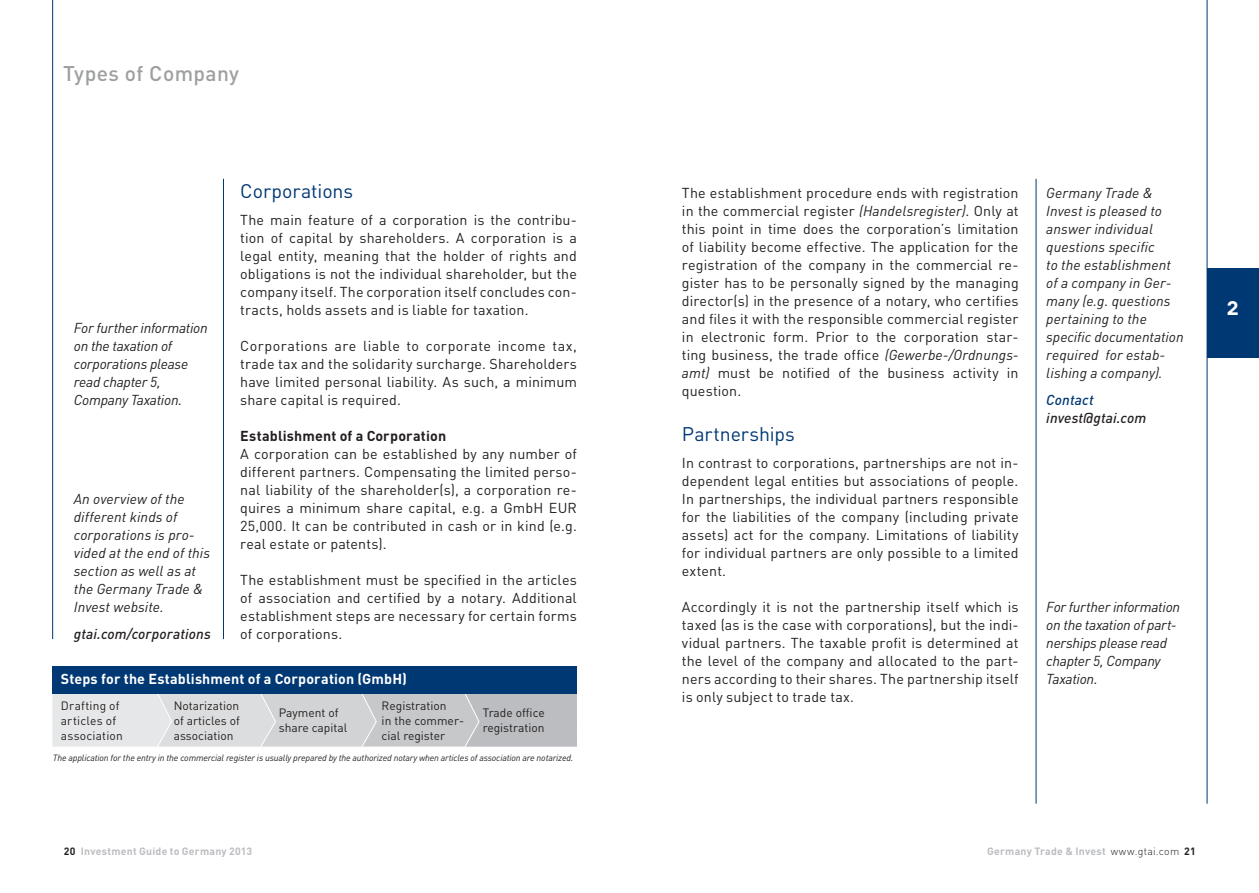
<style>
.page{position:relative;width:1259px;height:893px;background:#fff}
.page>*{position:absolute;margin:0;border:0;box-sizing:border-box;transform-origin:0 0}
.t1{font:22.5px "DIN Bold Alternate";color:#fff}
.t2{font:500 21px "DIN";letter-spacing:.02em;color:#9d9fa1}
.t3{font:19.5px "DIN";letter-spacing:-.005em;color:#003874}
.t4{font:14.25px/18px "DIN";letter-spacing:.01em;color:#231f20;text-align:justify}
.t5{font:italic 14.25px/18px "DIN";color:#231f20}
.t6{font:italic 14.25px/18px "DIN";letter-spacing:-.02em;color:#231f20}
.t7{font:700 14.25px "DIN";letter-spacing:.01em;color:#fff}
.t8{font:italic 500 14.25px "DIN";letter-spacing:.01em;color:#231f20}
.t9{font:700 14.25px "DIN";letter-spacing:.01em;color:#231f20}
.t10{font:italic 500 14.25px "DIN";letter-spacing:.005em;color:#003874}
.t11{font:12px/15px "DIN";color:#231f20}
.t12{font:700 10.5px "DIN";letter-spacing:.02em;color:#bbbdc0}
.t13{font:italic 9px "DIN";letter-spacing:-.015em;color:#231f20}
.s1{color:#231f20}
.s2{font-style:italic}
.s3{font-weight:300;color:#231f20}
</style>
<div class="page">
<hr style="left:1206px;top:0;width:1px;height:804px;background:#003874">
<hr style="left:1035px;top:179px;width:1px;height:625px;background:#003874">
<div style="left:1207px;top:268px;width:52px;height:89px;background:#003874"></div>
<hr style="left:223px;top:179px;width:1px;height:460px;background:#003874">
<hr style="left:52px;top:0;width:1px;height:639px;background:#003874">
<div style="left:461px;top:693px;width:116px;height:54px;background:#bbbdc0"></div>
<div style="left:460px;top:692px;width:118px;height:56px;border:2px solid #fff"></div>
<svg style="left:52px;top:693px;width:428px;height:55px;background:#d3d6d8"></svg>
<div style="left:52px;top:666px;width:525px;height:27px;background:#003874"></div>
<h2 class="t2" style="left:63px;top:66px;width:177px">Types of Company</h2>
<p class="t6" style="left:74px;top:321px;width:135px">For further information on the taxation of corporations please read chapter 5,<br>Company Taxation.</p>
<p class="t5" style="left:74px;top:492px;width:138px">An overview of the different kinds of corporations is pro&shy;vided at the end of this section as well as at the Germany Trade &amp;<br>Invest website.</p>
<p class="t8" style="left:74px;top:629px;width:138px">gtai.com/corporations</p>
<h3 class="t3" style="left:240px;top:184px;width:114px">Corporations</h3>
<p class="t4" style="left:240px;top:213px;width:338px">The main feature of a corporation is the contribu&shy;tion of capital by shareholders. A corporation is a legal entity, meaning that the holder of rights and obligations is not the individual shareholder, but the company itself. The corporation itself concludes con&shy;tracts, holds assets and is liable for taxation.</p>
<p class="t4" style="left:240px;top:339px;width:338px">Corporations are liable to corporate income tax, trade tax and the solidarity surcharge. Shareholders have limited personal liability. As such, a minimum share capital is required.</p>
<p class="t9" style="left:240px;top:431px;width:207px">Establishment of a Corporation</p>
<p class="t4" style="left:240px;top:447px;width:338px">A corporation can be established by any number of different partners. Compensating the limited perso&shy;nal liability of the shareholder(s), a corporation re&shy;quires a minimum share capital, e.g. a GmbH EUR 25,000. It can be contributed in cash or in kind (e.g. real estate or patents).</p>
<p class="t4" style="left:240px;top:573px;width:338px">The establishment must be specified in the articles of association and certified by a notary. Additional establishment steps are necessary for certain forms of corporations.</p>
<p class="t7" style="left:61px;top:674px;width:347px">Steps for the Establishment of a Corporation (GmbH)</p>
<p class="t11" style="left:61px;top:699px;width:64px">Drafting of articles of association</p>
<p class="t13" style="left:53px;top:755px;width:522px">The application for the entry in the commercial register is usually prepared by the authorized notary when articles of association are notarized.</p>
<p class="t11" style="left:174px;top:699px;width:68px;text-align:justify">Notarization of articles of association</p>
<p class="t11" style="left:382px;top:699px;width:84px">Registration<br>in the commer&shy;cial register</p>
<p class="t11" style="left:279px;top:707px;width:70px">Payment of share capital</p>
<p class="t11" style="left:483px;top:707px;width:63px">Trade office registration</p>
<p class="t12" style="left:64px;top:848px;width:190px"><span class="s1">20</span> Investment Guide to Germany 2013</p>
<p class="t4" style="left:682px;top:186px;width:338px">The establishment procedure ends with registration in the commercial register <span class="s2">(Handelsregister)</span>. Only at this point in time does the corporation’s limitation of liability become effective. The application for the registration of the company in the commercial re&shy;gister has to be personally signed by the managing director(s) in the presence of a notary, who certifies and files it with the responsible commercial register in electronic form. Prior to the corporation star&shy;ting business, the trade office <span class="s2">(Gewerbe-/Ordnungs&shy;amt)</span> must be notified of the business activity in question.</p>
<h3 class="t3" style="left:682px;top:427px;width:114px">Partnerships</h3>
<p class="t4" style="left:682px;top:456px;width:338px">In contrast to corporations, partnerships are not in&shy;dependent legal entities but associations of people.<br>In partnerships, the individual partners responsible for the liabilities of the company (including private assets) act for the company. Limitations of liability for individual partners are only possible to a limited extent.</p>
<p class="t4" style="left:682px;top:600px;width:338px">Accordingly it is not the partnership itself which is taxed (as is the case with corporations), but the indi&shy;vidual partners. The taxable profit is determined at the level of the company and allocated to the part&shy;ners according to their shares. The partnership itself is only subject to trade tax.</p>
<p class="t5" style="left:1046px;top:186px;width:139px">Germany Trade &amp;<br>Invest is pleased to answer individual questions specific<br>to the establishment of a company in Ger&shy;many (e.g. questions pertaining to the specific documentation required for estab&shy;lishing a company).</p>
<p class="t10" style="left:1046px;top:395px;width:49px">Contact</p>
<p class="t8" style="left:1046px;top:413px;width:101px">invest@gtai.com</p>
<p class="t6" style="left:1046px;top:600px;width:135px">For further information on the taxation of part&shy;nerships please read chapter 5, Company<br>Taxation.</p>
<h1 class="t1" style="left:1226px;top:292px;width:14px">2</h1>
<p class="t12" style="left:987px;top:848px;width:210px">Germany Trade &amp; Invest <span class="s3">www.gtai.com</span> <span class="s1">21</span></p>
</div>
